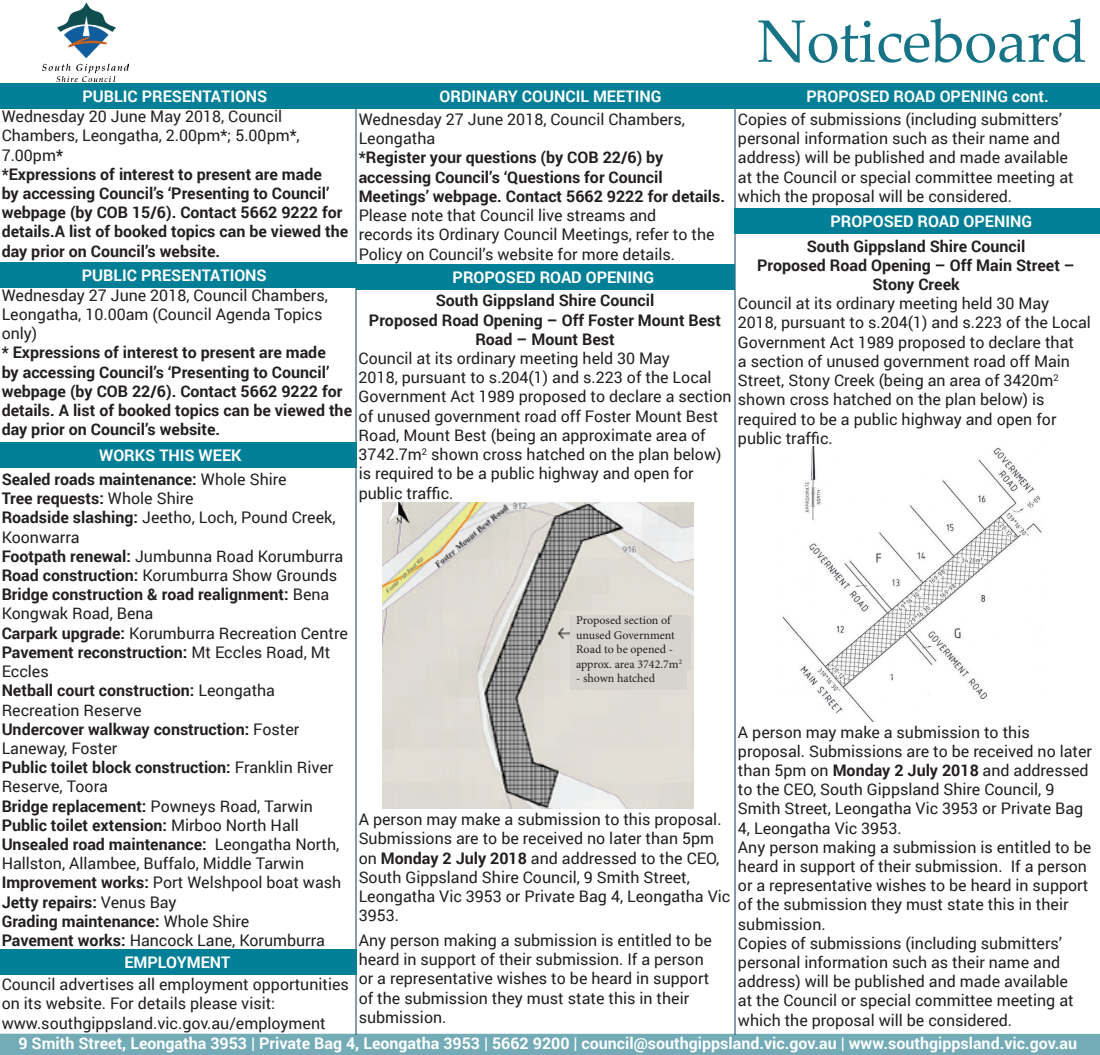
<style>
.page{position:relative;width:1100px;height:1055px;background:#fff}
.page>*{position:absolute;margin:0;border:0;box-sizing:border-box;transform-origin:0 0}
.t1{font:60px "Palatino Linotype";color:#167486}
.t2{font:16px/19.2px "Roboto";color:#231f20}
.t3{font:700 16px/19.2px "Roboto";color:#231f20}
.t4{font:700 16px "Roboto";color:#fff}
.t5{font:12px/14.4px "Minion Pro";color:#231f20}
.s1{font-weight:400}
.s2{font-weight:700}
</style>
<div class="page">
<hr style="left:734px;top:103px;width:1px;height:931px;background:#8a9ba9">
<hr style="left:356px;top:104px;width:1px;height:930px;background:#8a9ba9">
<div style="left:0;top:1033px;width:1100px;height:21px;background:#73abb6"></div>
<img style="left:42px;top:3px;width:86px;height:78px">
<div style="left:0;top:948px;width:356px;height:26px;background:#017f96"></div>
<div style="left:356px;top:264px;width:379px;height:26px;background:#017f96"></div>
<div style="left:0;top:443px;width:356px;height:25px;background:#017f96"></div>
<div style="left:0;top:83px;width:357px;height:26px;background:#017f96"></div>
<div style="left:0;top:262px;width:357px;height:25px;background:#017f96"></div>
<div style="left:353px;top:83px;width:379px;height:26px;background:#017f96"></div>
<img style="left:383px;top:502px;width:310px;height:306px">
<div style="left:570px;top:615px;width:117px;height:74px;background:#d7d3cf"></div>
<div style="left:730px;top:83px;width:370px;height:26px;background:#017f96"></div>
<div style="left:734px;top:208px;width:366px;height:25px;background:#017f96"></div>
<img style="left:782px;top:447px;width:260px;height:274px">
<p class="t4" style="left:82px;top:85px;width:186px">PUBLIC PRESENTATIONS</p>
<p class="t4" style="left:439px;top:85px;width:223px">ORDINARY COUNCIL MEETING</p>
<h1 class="t1" style="left:757px;top:-1px;width:332px">Noticeboard</h1>
<p class="t4" style="left:806px;top:85px;width:244px">PROPOSED ROAD OPENING cont.</p>
<p class="t3" style="left:2px;top:106px;width:348px"><span class="s1">Wednesday 20 June May 2018, Council Chambers, Leongatha, 2.00pm*; 5.00pm*, 7.00pm</span>*<br>*Expressions of interest to present are made<br>by accessing Council’s ‘Presenting to Council’ webpage (by COB 15/6). Contact 5662 9222 for details.A list of booked topics can be viewed the day prior on Council’s website.</p>
<p class="t2" style="left:2px;top:285px;width:328px">Wednesday 27 June 2018, Council Chambers,<br>Leongatha, 10.00am (Council Agenda Topics only)</p>
<p class="t3" style="left:2px;top:342px;width:352px">* Expressions of interest to present are made<br>by accessing Council’s ‘Presenting to Council’ webpage (by COB 22/6). Contact 5662 9222 for details. A list of booked topics can be viewed the day prior on Council’s website.</p>
<p class="t2" style="left:2px;top:469px;width:348px"><span class="s2">Sealed roads maintenance:</span> Whole Shire<br><span class="s2">Tree requests:</span> Whole Shire<br><span class="s2">Roadside slashing:</span> Jeetho, Loch, Pound Creek, Koonwarra<br><span class="s2">Footpath renewal:</span> Jumbunna Road Korumburra <span class="s2">Road construction:</span> Korumburra Show Grounds <span class="s2">Bridge construction &amp; road realignment:</span> Bena Kongwak Road, Bena<br><span class="s2">Carpark upgrade:</span> Korumburra Recreation Centre <span class="s2">Pavement reconstruction:</span> Mt Eccles Road, Mt Eccles<br><span class="s2">Netball court construction:</span> Leongatha Recreation Reserve<br><span class="s2">Undercover walkway construction:</span> Foster Laneway, Foster<br><span class="s2">Public toilet block construction:</span> Franklin River Reserve, Toora<br><span class="s2">Bridge replacement:</span> Powneys Road, Tarwin <span class="s2">Public toilet extension:</span> Mirboo North Hall <span class="s2">Unsealed road maintenance:</span> Leongatha North, Hallston, Allambee, Buffalo, Middle Tarwin <span class="s2">Improvement works:</span> Port Welshpool boat wash <span class="s2">Jetty repairs:</span> Venus Bay<br><span class="s2">Grading maintenance:</span> Whole Shire<br><span class="s2">Pavement works:</span> Hancock Lane, Korumburra</p>
<p class="t2" style="left:2px;top:974px;width:349px">Council advertises all employment opportunities on its website. For details please visit: www.southgippsland.vic.gov.au/employment</p>
<p class="t2" style="left:738px;top:109px;width:337px">Copies of submissions (including submitters’ personal information such as their name and address) will be published and made available at the Council or special committee meeting at which the proposal will be considered.</p>
<p class="t3" style="left:757px;top:236px;width:319px;text-align:center">South Gippsland Shire Council<br>Proposed Road Opening – Off Main Street –<br>Stony Creek</p>
<p class="t2" style="left:738px;top:293px;width:354px">Council at its ordinary meeting held 30 May 2018, pursuant to s.204(1) and s.223 of the Local Government Act 1989 proposed to declare that<br>a section of unused government road off Main Street, Stony Creek (being an area of 3420m<sup>2 </sup>shown cross hatched on the plan below) is required to be a public highway and open for public traffic.</p>
<p class="t2" style="left:359px;top:109px;width:328px">Wednesday 27 June 2018, Council Chambers,<br>Leongatha</p>
<p class="t3" style="left:359px;top:147px;width:368px">*Register your questions (by COB 22/6) by accessing Council’s ‘Questions for Council<br>Meetings’ webpage. Contact 5662 9222 for details.</p>
<p class="t2" style="left:359px;top:205px;width:357px">Please note that Council live streams and<br>records its Ordinary Council Meetings, refer to the<br>Policy on Council’s website for more details.</p>
<p class="t3" style="left:369px;top:290px;width:354px;text-align:center">South Gippsland Shire Council<br>Proposed Road Opening – Off Foster Mount Best<br>Road – Mount Best</p>
<p class="t2" style="left:359px;top:348px;width:374px">Council at its ordinary meeting held 30 May<br>2018, pursuant to s.204(1) and s.223 of the Local Government Act 1989 proposed to declare a section of unused government road off Foster Mount Best Road, Mount Best (being an approximate area of 3742.7m<sup>2</sup> shown cross hatched on the plan below) is required to be a public highway and open for public traffic.</p>
<p class="t4" style="left:830px;top:210px;width:203px">PROPOSED ROAD OPENING</p>
<p class="t4" style="left:82px;top:264px;width:186px">PUBLIC PRESENTATIONS</p>
<p class="t4" style="left:453px;top:266px;width:203px">PROPOSED ROAD OPENING</p>
<p class="t4" style="left:99px;top:444px;width:144px">WORKS THIS WEEK</p>
<p class="t5" style="left:576px;top:613px;width:108px">Proposed section of unused Government<br>Road to be opened - approx. area 3742.7m<sup>2</sup></p>
<p class="t5" style="left:576px;top:671px;width:81px">- shown hatched</p>
<p class="t2" style="left:738px;top:721px;width:356px">A person may make a submission to this proposal. Submissions are to be received no later than 5pm on <span class="s2">Monday 2 July 2018</span> and addressed to the CEO, South Gippsland Shire Council, 9<br>Smith Street, Leongatha Vic 3953 or Private Bag 4, Leongatha Vic 3953.<br>Any person making a submission is entitled to be heard in support of their submission. If a person or a representative wishes to be heard in support of the submission they must state this in their submission.<br>Copies of submissions (including submitters’ personal information such as their name and address) will be published and made available<br>at the Council or special committee meeting at which the proposal will be considered.</p>
<p class="t2" style="left:359px;top:809px;width:373px">A person may make a submission to this proposal.<br>Submissions are to be received no later than 5pm on <span class="s2">Monday 2 July 2018</span> and addressed to the CEO, South Gippsland Shire Council, 9 Smith Street, Leongatha Vic 3953 or Private Bag 4, Leongatha Vic 3953.</p>
<p class="t2" style="left:359px;top:930px;width:355px">Any person making a submission is entitled to be heard in support of their submission. If a person or a representative wishes to be heard in support of the submission they must state this in their submission.</p>
<p class="t4" style="left:124px;top:951px;width:108px">EMPLOYMENT</p>
<p class="t4" style="left:18px;top:1031px;width:1060px">9 Smith Street, Leongatha 3953 | Private Bag 4, Leongatha 3953 | 5662 9200 | council@southgippsland.vic.gov.au | www.southgippsland.vic.gov.au</p>
</div>
